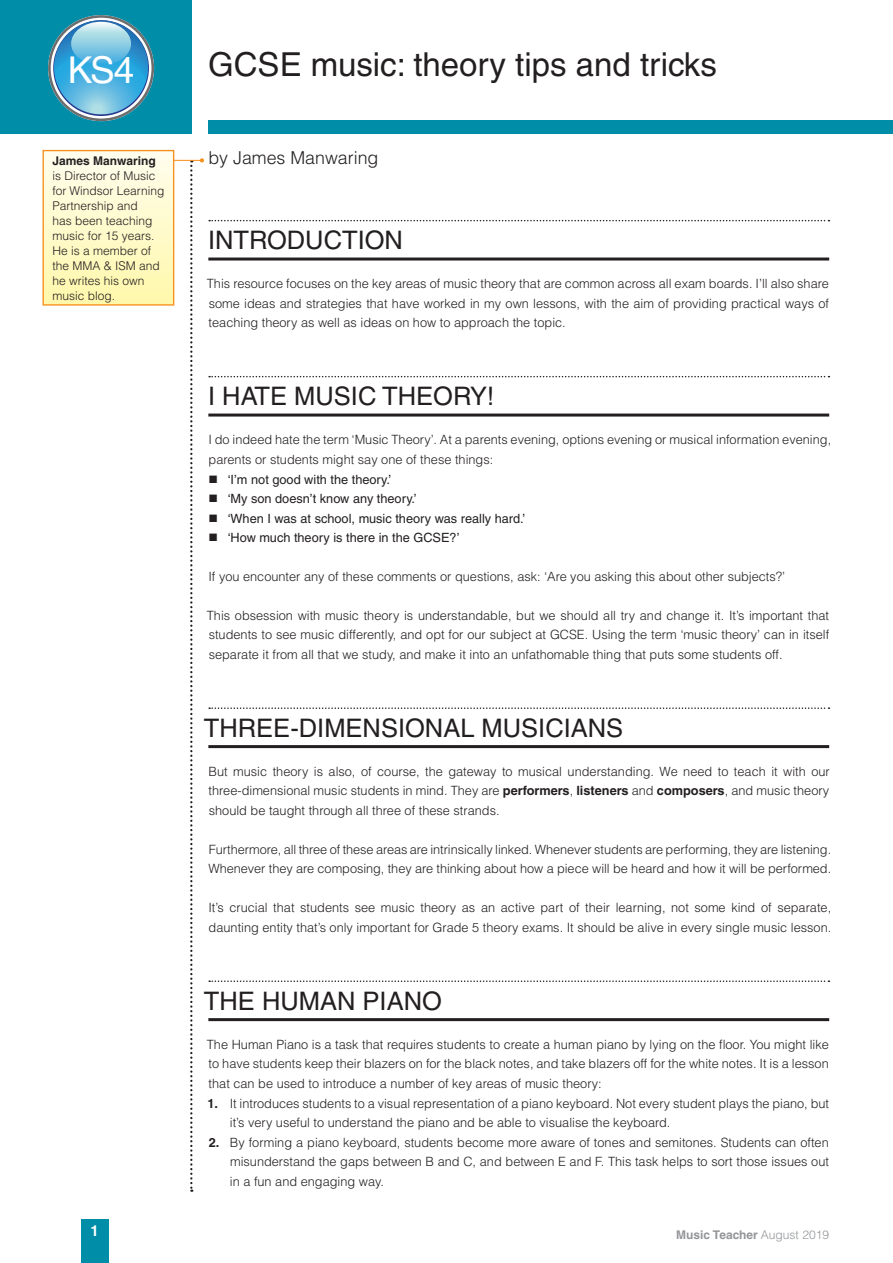
<style>
.page{position:relative;width:893px;height:1263px;background:#fff}
.page>*{position:absolute;margin:0;border:0;box-sizing:border-box;transform-origin:0 0}
.t1{font:40.5px "Helvetica";color:#fff}
.t2{font:33px "Helvetica";color:#231f20}
.t3{font:25.5px "Helvetica";color:#231f20}
.t4{font:300 17.85px "Helvetica";color:#231f20}
.t5{font:700 15px "Helvetica";color:#fff}
.t6{font:300 12.75px/19.5px "Helvetica";color:#231f20;text-align:justify}
.t7{font:12.75px/19.5px "Helvetica";color:#231f20}
.t8{font:300 12px/15px "Helvetica";color:#231f20}
.t9{font:700 12px "Helvetica";color:#939598}
.t10{font:700 12px "Helvetica";color:#231f20}
.s1{font-size:36.9px}
.s2{font-size:42px}
.s3{font-weight:700}
.s4{font-weight:300}
</style>
<div class="page">
<svg style="left:190px;top:161px;width:2px;height:1031px"></svg>
<div style="left:208px;top:121px;width:685px;height:13px;background:#008da8"></div>
<div style="left:0;top:0;width:191px;height:134px;background:#008da8"></div>
<svg style="left:49px;top:20px;width:104px;height:99px"></svg>
<div style="left:81px;top:1219px;width:27px;height:44px;background:#008da8"></div>
<hr style="left:163px;top:160px;width:39px;height:1px;background:#f6911e">
<svg style="left:200px;top:158px;width:4px;height:5px"></svg>
<div style="left:43px;top:151px;width:131px;height:154px;background:linear-gradient(to bottom,#fffdee,#fff8ab)"></div>
<div style="left:43px;top:150px;width:131px;height:156px;border:1px solid #f6911e"></div>
<svg style="left:209px;top:220px;width:620px;height:1px"></svg>
<hr style="left:208px;top:258px;width:621px;height:3px;background:#231f20">
<svg style="left:209px;top:376px;width:620px;height:1px"></svg>
<hr style="left:208px;top:414px;width:621px;height:3px;background:#231f20">
<svg style="left:209px;top:707px;width:620px;height:2px"></svg>
<hr style="left:208px;top:745px;width:621px;height:3px;background:#231f20">
<svg style="left:209px;top:980px;width:620px;height:2px"></svg>
<hr style="left:208px;top:1018px;width:621px;height:3px;background:#231f20">
<h1 class="t1" style="left:62px;top:47px;width:79px">K S<span class="s1">K 4</span><span class="s2">5</span></h1>
<h2 class="t2" style="left:208px;top:45px;width:510px">GCSE music: theory tips and tricks</h2>
<p class="t10" style="left:52px;top:153px;width:105px">James Manwaring</p>
<p class="t8" style="left:52px;top:168px;width:114px">is Director of Music for Windsor Learning<br>Partnership and<br>has been teaching music for 15 years.<br>He is a member of the MMA &amp; ISM and he writes his own music blog.</p>
<h3 class="t4" style="left:208px;top:147px;width:172px">by James Manwaring</h3>
<h3 class="t3" style="left:208px;top:225px;width:196px">INTRODUCTION</h3>
<p class="t6" style="left:207px;top:273px;width:624px">This resource focuses on the key areas of music theory that are common across all exam boards. I’ll also share some ideas and strategies that have worked in my own lessons, with the aim of providing practical ways of teaching theory as well as ideas on how to approach the topic.</p>
<h3 class="t3" style="left:208px;top:381px;width:288px">I HATE MUSIC THEORY!</h3>
<p class="t6" style="left:208px;top:429px;width:624px">I do indeed hate the term ‘Music Theory’. At a parents evening, options evening or musical information evening, parents or students might say one of these things:</p>
<p class="t7" style="left:228px;top:469px;width:299px">‘I’m not good with the theory.’<br>‘My son doesn’t know any theory.’<br>‘When I was at school, music theory was really hard.’ ‘How much theory is there in the GCSE?’</p>
<p class="t6" style="left:208px;top:566px;width:578px">If you encounter any of these comments or questions, ask: ‘Are you asking this about other subjects?’</p>
<p class="t6" style="left:207px;top:605px;width:624px">This obsession with music theory is understandable, but we should all try and change it. It’s important that students to see music differently, and opt for our subject at GCSE. Using the term ‘music theory’ can in itself separate it from all that we study, and make it into an unfathomable thing that puts some students off.</p>
<h3 class="t3" style="left:204px;top:713px;width:421px">THREE-DIMENSIONAL MUSICIANS</h3>
<p class="t6" style="left:209px;top:761px;width:623px">But music theory is also, of course, the gateway to musical understanding. We need to teach it with our three-dimensional music students in mind. They are <span class="s3">performers</span>, <span class="s3">listeners</span> and <span class="s3">composers</span>, and music theory should be taught through all three of these strands.</p>
<p class="t6" style="left:208px;top:839px;width:624px">Furthermore, all three of these areas are intrinsically linked. Whenever students are performing, they are listening.<br>Whenever they are composing, they are thinking about how a piece will be heard and how it will be performed.</p>
<p class="t6" style="left:208px;top:897px;width:624px">It’s crucial that students see music theory as an active part of their learning, not some kind of separate, daunting entity that’s only important for Grade 5 theory exams. It should be alive in every single music lesson.</p>
<h3 class="t3" style="left:204px;top:986px;width:240px">THE HUMAN PIANO</h3>
<p class="t6" style="left:207px;top:1034px;width:623px">The Human Piano is a task that requires students to create a human piano by lying on the floor. You might like to have students keep their blazers on for the black notes, and take blazers off for the white notes. It is a lesson that can be used to introduce a number of key areas of music theory:</p>
<p class="t6" style="left:230px;top:1093px;width:601px;text-indent:-22px"><span class="s3">1.</span> It introduces students to a visual representation of a piano keyboard. Not every student plays the piano, but it’s very useful to understand the piano and be able to visualise the keyboard.</p>
<p class="t6" style="left:230px;top:1132px;width:601px;text-indent:-21px"><span class="s3">2.</span> By forming a piano keyboard, students become more aware of tones and semitones. Students can often misunderstand the gaps between B and C, and between E and F. This task helps to sort those issues out in a fun and engaging way.</p>
<p class="t5" style="left:91px;top:1222px;width:10px">1</p>
<p class="t9" style="left:676px;top:1227px;width:154px">Music Teacher <span class="s4">August 2019</span></p>
</div>
